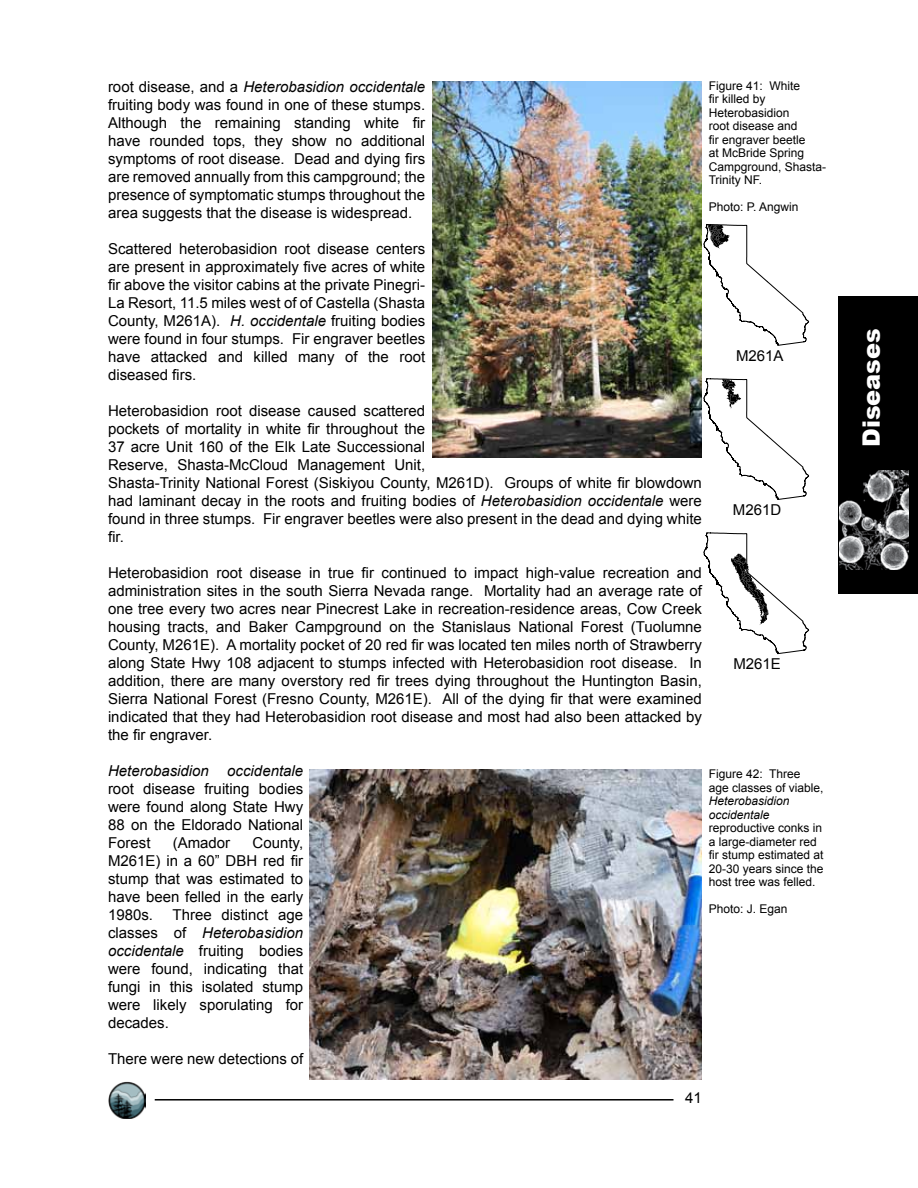
<style>
.page{position:relative;width:918px;height:1188px;background:#fff}
.page>*{position:absolute;margin:0;border:0;box-sizing:border-box;transform-origin:0 0}
.t1{font:900 24px "Arial";color:#fff}
.t2{font:15px/18px "Arial";color:#000;text-align:justify}
.t3{font:italic 15px "Arial";color:#000}
.t4{font:12px/13.5px "Arial";color:#000}
.t5{font:italic 12px/13.5px "Arial";color:#000}
.s1{font-style:italic}
</style>
<div class="page">
<img style="left:108px;top:1081px;width:38px;height:38px">
<hr style="left:155px;top:1099px;width:518px;height:2px;background:#000">
<div style="left:839px;top:297px;width:79px;height:297px;background:#000"></div>
<img style="left:839px;top:471px;width:70px;height:99px">
<img style="left:432px;top:81px;width:270px;height:377px">
<img style="left:310px;top:770px;width:392px;height:310px">
<svg style="left:703px;top:224px;width:106px;height:122px"></svg>
<svg style="left:703px;top:378px;width:106px;height:122px"></svg>
<svg style="left:703px;top:532px;width:106px;height:122px"></svg>
<p class="t4" style="left:709px;top:79px;width:119px">Figure 41: White<br>fir killed by<br>Heterobasidion<br>root disease and<br>fir engraver beetle<br>at McBride Spring<br>Campground, Shasta-<br>Trinity NF.</p>
<p class="t4" style="left:709px;top:200px;width:91px">Photo: P. Angwin</p>
<p class="t2" style="left:108px;top:78px;width:319px">root disease, and a <span class="s1">Heterobasidion occidentale </span>fruiting body was found in one of these stumps.<br>Although the remaining standing white fir have rounded tops, they show no additional symptoms of root disease. Dead and dying firs are removed annually from this campground; the presence of symptomatic stumps throughout the area suggests that the disease is widespread.</p>
<p class="t2" style="left:108px;top:240px;width:319px">Scattered heterobasidion root disease centers are present in approximately five acres of white fir above the visitor cabins at the private Pinegri-La Resort, 11.5 miles west of of Castella (Shasta County, M261A). <span class="s1">H. occidentale</span> fruiting bodies were found in four stumps. Fir engraver beetles have attacked and killed many of the root diseased firs.</p>
<p class="t2" style="left:108px;top:402px;width:595px;text-align:left">Heterobasidion root disease caused scattered<br>pockets of mortality in white fir throughout the<br>37 acre Unit 160 of the Elk Late Successional<br>Reserve, Shasta-McCloud Management Unit,<br>Shasta-Trinity National Forest (Siskiyou County, M261D). Groups of white fir blowdown had laminant decay in the roots and fruiting bodies of <span class="s1">Heterobasidion occidentale</span> were found in three stumps. Fir engraver beetles were also present in the dead and dying white fir.</p>
<p class="t2" style="left:108px;top:564px;width:595px">Heterobasidion root disease in true fir continued to impact high-value recreation and administration sites in the south Sierra Nevada range. Mortality had an average rate of one tree every two acres near Pinecrest Lake in recreation-residence areas, Cow Creek housing tracts, and Baker Campground on the Stanislaus National Forest (Tuolumne County, M261E). A mortality pocket of 20 red fir was located ten miles north of Strawberry along State Hwy 108 adjacent to stumps infected with Heterobasidion root disease. In addition, there are many overstory red fir trees dying throughout the Huntington Basin, Sierra National Forest (Fresno County, M261E). All of the dying fir that were examined indicated that they had Heterobasidion root disease and most had also been attacked by the fir engraver.</p>
<p class="t3" style="left:108px;top:761px;width:197px">Heterobasidion occidentale</p>
<p class="t2" style="left:108px;top:780px;width:197px">root disease fruiting bodies were found along State Hwy 88 on the Eldorado National Forest</p>
<p class="t2" style="left:736px;top:347px;width:49px">M261A</p>
<p class="t2" style="left:733px;top:501px;width:50px">M261D</p>
<p class="t2" style="left:733px;top:655px;width:49px">M261E</p>
<p class="t4" style="left:709px;top:767px;width:116px">Figure 42: Three age classes of viable,</p>
<p class="t5" style="left:709px;top:794px;width:82px">Heterobasidion occidentale</p>
<p class="t4" style="left:709px;top:821px;width:116px">reproductive conks in a large-diameter red fir stump estimated at<br>20-30 years since the host tree was felled.</p>
<p class="t4" style="left:709px;top:902px;width:80px">Photo: J. Egan</p>
<p class="t2" style="left:108px;top:834px;width:197px;text-indent:145px">County, M261E) in a 60” DBH red fir stump that was estimated to have been felled in the early 1980s.</p>
<p class="t2" style="left:173px;top:834px;width:59px">(Amador</p>
<p class="t2" style="left:108px;top:906px;width:197px;text-indent:65px">Three distinct age classes of <span class="s1">Heterobasidion occidentale</span> fruiting bodies were found, indicating that fungi in this isolated stump were likely sporulating for decades.</p>
<p class="t2" style="left:108px;top:1050px;width:197px">There were new detections of</p>
<p class="t2" style="left:685px;top:1089px;width:18px">41</p>
<h1 class="t1" style="left:854px;top:447px;width:120px;rotate:-90deg">Diseases</h1>
</div>
